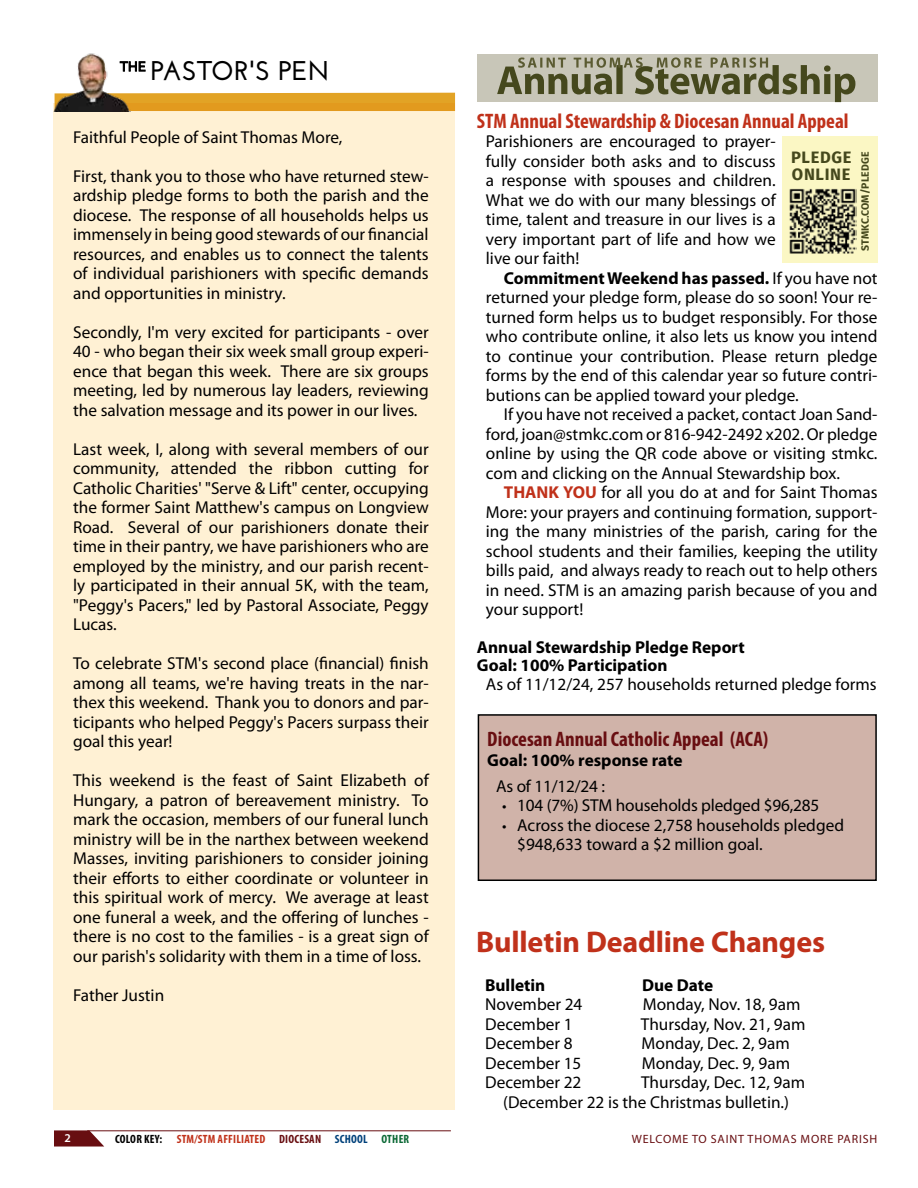
<style>
.page{position:relative;width:918px;height:1188px;background:#fff}
.page>*{position:absolute;margin:0;border:0;box-sizing:border-box;transform-origin:0 0}
.t1{font:700 30px "Myriad Pro";letter-spacing:-.005em;color:#c0311a}
.t2{font:700 27px "Josefin Sans";letter-spacing:-.01em;color:#000}
.t3{font:700 condensed 21px "Myriad Pro";color:#c0311a}
.t4{font:700 condensed 21px "Myriad Pro";color:#680e11}
.t5{font:17.25px/19.5px "Myriad Pro";color:#000;text-align:justify}
.t6{font:700 17.25px/18px "Myriad Pro";color:#000}
.t7{font:700 16.5px/16.5px "Fira Sans";letter-spacing:.04em;color:#45481d}
.t8{font:700 condensed 12px "Myriad Pro";letter-spacing:.02em;color:#c0311a}
.t9{font:12px "Myriad Pro";letter-spacing:.07em;color:#680e11}
.t10{font:600 12px "Myriad Pro";color:#fff}
.t11{font:700 10.5px "Fira Sans";letter-spacing:.01em;color:#45481d}
.s1{font-weight:700}
.s2{font-weight:700;color:#c0311a}
.s3{font-size:15.75px}
.s4{color:#000}
.s5{color:#680e11}
.s6{color:#00417b}
.s7{color:#0c6936}
</style>
<div class="page">
<div style="left:54px;top:103px;width:401px;height:1006px;background:#fff1d4"></div>
<svg style="left:131px;top:93px;width:324px;height:18px;background:#e29f22"></svg>
<svg style="left:54px;top:1130px;width:50px;height:17px"></svg>
<hr style="left:87px;top:1130px;width:364px;height:1px;background:#680e11">
<img style="left:54px;top:53px;width:77px;height:58px">
<div style="left:477px;top:54px;width:401px;height:48px;background:#c8c6b8"></div>
<svg style="left:497px;top:57px;width:358px;height:45px"></svg>
<div style="left:782px;top:136px;width:96px;height:127px;background:#fbf7c4"></div>
<img style="left:789px;top:188px;width:67px;height:66px">
<div style="left:478px;top:715px;width:398px;height:165px;background:#d0b3a9"></div>
<div style="left:478px;top:714px;width:399px;height:167px;border:2px solid #000"></div>
<h2 class="t2" style="left:120px;top:55px;width:211px"><sup>THE</sup> PASTOR'S PEN</h2>
<p class="t5" style="left:73px;top:127px;width:271px">Faithful People of Saint Thomas More,</p>
<p class="t5" style="left:73px;top:166px;width:357px">First, thank you to those who have returned stew&shy;ardship pledge forms to both the parish and the diocese. The response of all households helps us immensely in being good stewards of our financial resources, and enables us to connect the talents of individual parishioners with specific demands and opportunities in ministry.</p>
<p class="t5" style="left:73px;top:322px;width:357px">Secondly, I'm very excited for participants - over 40 - who began their six week small group experi&shy;ence that began this week. There are six groups meeting, led by numerous lay leaders, reviewing the salvation message and its power in our lives.</p>
<p class="t5" style="left:73px;top:439px;width:357px">Last week, I, along with several members of our community, attended the ribbon cutting for Catholic Charities' "Serve &amp; Lift" center, occupying the former Saint Matthew's campus on Longview Road. Several of our parishioners donate their time in their pantry, we have parishioners who are employed by the ministry, and our parish recent&shy;ly participated in their annual 5K, with the team, "Peggy's Pacers," led by Pastoral Associate, Peggy Lucas.</p>
<p class="t5" style="left:73px;top:653px;width:357px">To celebrate STM's second place (financial) finish among all teams, we're having treats in the nar&shy;thex this weekend. Thank you to donors and par&shy;ticipants who helped Peggy's Pacers surpass their goal this year!</p>
<p class="t5" style="left:73px;top:770px;width:357px">This weekend is the feast of Saint Elizabeth of Hungary, a patron of bereavement ministry. To mark the occasion, members of our funeral lunch ministry will be in the narthex between weekend Masses, inviting parishioners to consider joining their efforts to either coordinate or volunteer in this spiritual work of mercy. We average at least one funeral a week, and the offering of lunches - there is no cost to the families - is a great sign of our parish's solidarity with them in a time of loss.</p>
<p class="t5" style="left:73px;top:985px;width:93px">Father Justin</p>
<p class="t3" style="left:477px;top:108px;width:373px">STM Annual Stewardship &amp; Diocesan Annual Appeal</p>
<p class="t5" style="left:486px;top:132px;width:291px">Parishioners are encouraged to prayer&shy;fully consider both asks and to discuss a response with spouses and children.<br>What we do with our many blessings of time, talent and treasure in our lives is a very important part of life and how we live our faith!</p>
<p class="t5" style="left:486px;top:268px;width:393px;text-indent:18px"><span class="s1">Commitment Weekend has passed.</span> If you have not returned your pledge form, please do so soon! Your re&shy;turned form helps us to budget responsibly. For those who contribute online, it also lets us know you intend to continue your contribution. Please return pledge forms by the end of this calendar year so future contri&shy;butions can be applied toward your pledge.</p>
<p class="t5" style="left:486px;top:405px;width:393px;text-indent:18px">If you have not received a packet, contact Joan Sand&shy;ford, joan@stmkc.com or 816-942-2492 x202. Or pledge online by using the QR code above or visiting stmkc. com and clicking on the Annual Stewardship box.</p>
<p class="t5" style="left:486px;top:483px;width:393px;text-indent:18px"><span class="s2">THANK YOU</span> for all you do at and for Saint Thomas More: your prayers and continuing formation, support&shy;ing the many ministries of the parish, caring for the school students and their families, keeping the utility bills paid, and always ready to reach out to help others in need. STM is an amazing parish because of you and your support!</p>
<p class="t6" style="left:477px;top:637px;width:269px">Annual Stewardship Pledge Report<br>Goal: 100% Participation</p>
<p class="t5" style="left:486px;top:674px;width:392px">As of 11/12/24, 257 households returned pledge forms</p>
<p class="t7" style="left:791px;top:148px;width:62px">PLEDGE<br>ONLINE</p>
<p class="t11" style="left:856px;top:251px;width:100px;rotate:-90deg">STMKC.COM/PLEDGE</p>
<p class="t4" style="left:487px;top:726px;width:283px">Diocesan Annual Catholic Appeal (ACA)</p>
<p class="t6" style="left:487px;top:750px;width:197px">Goal: 100% response rate</p>
<p class="t5" style="left:496px;top:776px;width:110px">As of 11/12/24 :</p>
<p class="t5" style="left:502px;top:796px;width:319px"><span class="s3">•</span> 104 (7%) STM households pledged $96,285</p>
<p class="t5" style="left:517px;top:815px;width:328px;text-indent:-15px"><span class="s3">•</span> Across the diocese 2,758 households pledged $948,633 toward a $2 million goal.</p>
<h1 class="t1" style="left:476px;top:922px;width:350px">Bulletin Deadline Changes</h1>
<p class="t6" style="left:485px;top:975px;width:62px">Bulletin</p>
<p class="t6" style="left:642px;top:975px;width:73px">Due Date</p>
<p class="t5" style="left:485px;top:994px;width:99px">November 24</p>
<p class="t5" style="left:643px;top:994px;width:159px">Monday, Nov. 18, 9am</p>
<p class="t5" style="left:485px;top:1014px;width:89px">December 1</p>
<p class="t5" style="left:641px;top:1014px;width:166px">Thursday, Nov. 21, 9am</p>
<p class="t5" style="left:485px;top:1033px;width:89px">December 8</p>
<p class="t5" style="left:642px;top:1033px;width:150px">Monday, Dec. 2, 9am</p>
<p class="t5" style="left:485px;top:1053px;width:98px">December 15</p>
<p class="t5" style="left:642px;top:1053px;width:150px">Monday, Dec. 9, 9am</p>
<p class="t5" style="left:485px;top:1072px;width:98px">December 22</p>
<p class="t5" style="left:503px;top:1072px;width:303px;text-indent:138px">Thursday, Dec. 12, 9am (December 22 is the Christmas bulletin.)</p>
<p class="t10" style="left:64px;top:1131px;width:8px">2</p>
<p class="t8" style="left:115px;top:1132px;width:296px"><span class="s4">COLOR KEY:</span> STM/STM AFFILIATED <span class="s5">DIOCESAN</span> <span class="s6">SCHOOL</span> <span class="s7">OTHER</span></p>
<p class="t9" style="left:632px;top:1132px;width:247px">WELCOME TO SAINT THOMAS MORE PARISH</p>
</div>
